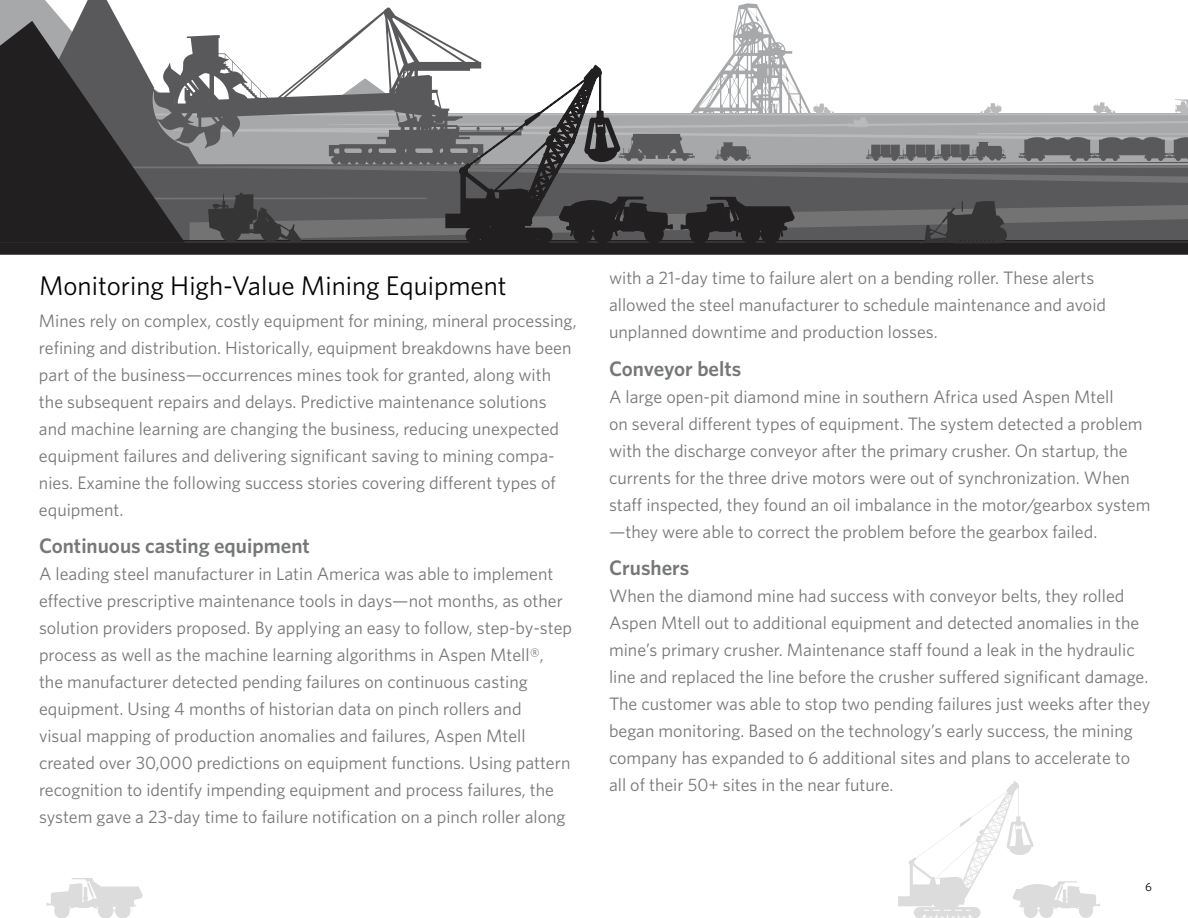
<style>
.page{position:relative;width:1188px;height:918px;background:#fff}
.page>*{position:absolute;margin:0;border:0;box-sizing:border-box;transform-origin:0 0}
.t1{font:27px "Whitney";color:#040503}
.t2{font:600 21px "Whitney";color:#757778}
.t3{font:18px/27px "Whitney";color:#757778}
.t4{font:12px "Whitney";color:#040503}
</style>
<div class="page">
<svg style="left:0;top:0;width:1188px;height:255px"></svg>
<svg style="left:46px;top:878px;width:97px;height:40px"></svg>
<svg style="left:898px;top:781px;width:202px;height:137px"></svg>
<h1 class="t1" style="left:39px;top:270px;width:469px">Monitoring High-Value Mining Equipment</h1>
<p class="t3" style="left:39px;top:306px;width:539px">Mines rely on complex, costly equipment for mining, mineral processing, refining and distribution. Historically, equipment breakdowns have been part of the business—occurrences mines took for granted, along with the subsequent repairs and delays. Predictive maintenance solutions and machine learning are changing the business, reducing unexpected equipment failures and delivering significant saving to mining compa&shy;nies. Examine the following success stories covering different types of equipment.</p>
<p class="t2" style="left:39px;top:533px;width:272px">Continuous casting equipment</p>
<p class="t3" style="left:39px;top:560px;width:535px">A leading steel manufacturer in Latin America was able to implement effective prescriptive maintenance tools in days—not months, as other solution providers proposed. By applying an easy to follow, step-by-step process as well as the machine learning algorithms in Aspen Mtell®, the manufacturer detected pending failures on continuous casting equipment. Using 4 months of historian data on pinch rollers and<br>visual mapping of production anomalies and failures, Aspen Mtell created over 30,000 predictions on equipment functions. Using pattern recognition to identify impending equipment and process failures, the system gave a 23-day time to failure notification on a pinch roller along</p>
<p class="t3" style="left:609px;top:264px;width:499px">with a 21-day time to failure alert on a bending roller. These alerts allowed the steel manufacturer to schedule maintenance and avoid unplanned downtime and production losses.</p>
<p class="t2" style="left:609px;top:356px;width:134px">Conveyor belts</p>
<p class="t3" style="left:609px;top:383px;width:543px">A large open-pit diamond mine in southern Africa used Aspen Mtell<br>on several different types of equipment. The system detected a problem with the discharge conveyor after the primary crusher. On startup, the currents for the three drive motors were out of synchronization. When staff inspected, they found an oil imbalance in the motor/gearbox system —they were able to correct the problem before the gearbox failed.</p>
<p class="t2" style="left:609px;top:555px;width:82px">Crushers</p>
<p class="t3" style="left:609px;top:582px;width:543px">When the diamond mine had success with conveyor belts, they rolled Aspen Mtell out to additional equipment and detected anomalies in the mine’s primary crusher. Maintenance staff found a leak in the hydraulic line and replaced the line before the crusher suffered significant damage.<br>The customer was able to stop two pending failures just weeks after they began monitoring. Based on the technology’s early success, the mining company has expanded to 6 additional sites and plans to accelerate to all of their 50+ sites in the near future.</p>
<p class="t4" style="left:1145px;top:880px;width:8px">6</p>
</div>
